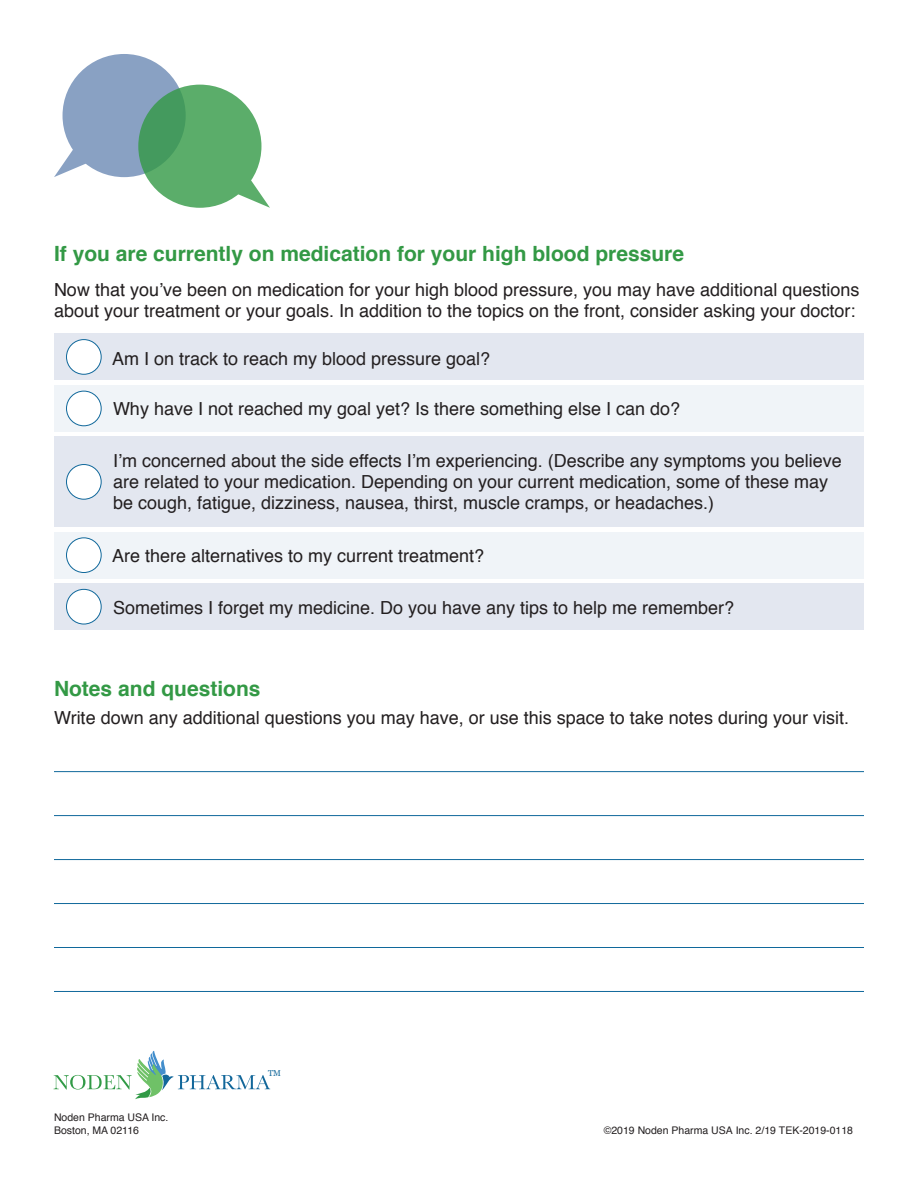
<style>
.page{position:relative;width:918px;height:1188px;background:#fff}
.page>*{position:absolute;margin:0;border:0;box-sizing:border-box;transform-origin:0 0}
.t1{font:700 21px "Helvetica";color:#339945}
.t2{font:18px/21px "Helvetica";color:#231f20}
.t3{font:10.5px "Helvetica";color:#231f20}
.t4{font:8.4px "Georgia";color:#12679a}
</style>
<div class="page">
<div style="left:54px;top:583px;width:810px;height:47px;background:#e3e7f0"></div>
<div style="left:67px;top:589px;width:34px;height:35px;background:#fff;border-radius:50%"></div>
<div style="left:66px;top:589px;width:36px;height:35px;border:1px solid #10689b;border-radius:50%"></div>
<div style="left:54px;top:532px;width:810px;height:46px;background:#f0f4f8"></div>
<div style="left:67px;top:538px;width:34px;height:35px;background:#fff;border-radius:50%"></div>
<div style="left:66px;top:537px;width:36px;height:36px;border:1px solid #10689b;border-radius:50%"></div>
<div style="left:54px;top:437px;width:810px;height:90px;background:#e3e7f0"></div>
<div style="left:67px;top:465px;width:34px;height:34px;background:#fff;border-radius:50%"></div>
<div style="left:66px;top:464px;width:36px;height:36px;border:1px solid #10689b;border-radius:50%"></div>
<div style="left:54px;top:385px;width:810px;height:47px;background:#f0f4f8"></div>
<div style="left:67px;top:391px;width:34px;height:35px;background:#fff;border-radius:50%"></div>
<div style="left:66px;top:391px;width:36px;height:35px;border:1px solid #10689b;border-radius:50%"></div>
<div style="left:54px;top:334px;width:810px;height:46px;background:#e3e7f0"></div>
<div style="left:67px;top:340px;width:34px;height:34px;background:#fff;border-radius:50%"></div>
<div style="left:66px;top:339px;width:36px;height:36px;border:1px solid #10689b;border-radius:50%"></div>
<div style="left:63px;top:54px;width:123px;height:123px;background:#89a1c3;border-radius:50%"></div>
<svg style="left:54px;top:144px;width:38px;height:33px"></svg>
<svg style="left:138px;top:85px;width:123px;height:123px;background:#56a867"></svg>
<svg style="left:232px;top:175px;width:38px;height:33px"></svg>
<hr style="left:54px;top:771px;width:810px;height:1px;background:#10689b">
<hr style="left:54px;top:815px;width:810px;height:1px;background:#10689b">
<hr style="left:54px;top:859px;width:810px;height:1px;background:#10689b">
<hr style="left:54px;top:991px;width:810px;height:1px;background:#10689b">
<hr style="left:54px;top:903px;width:810px;height:1px;background:#10689b">
<hr style="left:54px;top:947px;width:810px;height:1px;background:#10689b">
<svg style="left:54px;top:1051px;width:216px;height:48px"></svg>
<p class="t1" style="left:54px;top:237px;width:632px">If you are currently on medication for your high blood pressure</p>
<p class="t2" style="left:54px;top:279px;width:807px">Now that you’ve been on medication for your high blood pressure, you may have additional questions about your treatment or your goals. In addition to the topics on the front, consider asking your doctor:</p>
<p class="t2" style="left:112px;top:348px;width:380px">Am I on track to reach my blood pressure goal?</p>
<p class="t2" style="left:113px;top:398px;width:569px">Why have I not reached my goal yet? Is there something else I can do?</p>
<p class="t2" style="left:113px;top:450px;width:730px">I’m concerned about the side effects I’m experiencing. (Describe any symptoms you believe are related to your medication. Depending on your current medication, some of these may be cough, fatigue, dizziness, nausea, thirst, muscle cramps, or headaches.)</p>
<p class="t2" style="left:112px;top:546px;width:374px">Are there alternatives to my current treatment?</p>
<p class="t2" style="left:113px;top:598px;width:623px">Sometimes I forget my medicine. Do you have any tips to help me remember?</p>
<p class="t1" style="left:54px;top:672px;width:208px">Notes and questions</p>
<p class="t2" style="left:54px;top:708px;width:797px">Write down any additional questions you may have, or use this space to take notes during your visit.</p>
<p class="t4" style="left:268px;top:1068px;width:14px">TM</p>
<p class="t3" style="left:54px;top:1110px;width:116px">Noden Pharma USA Inc.</p>
<p class="t3" style="left:54px;top:1122px;width:87px">Boston, MA 02116</p>
<p class="t3" style="left:604px;top:1122px;width:251px">©2019 Noden Pharma USA Inc. 2/19 TEK-2019-0118</p>
</div>
